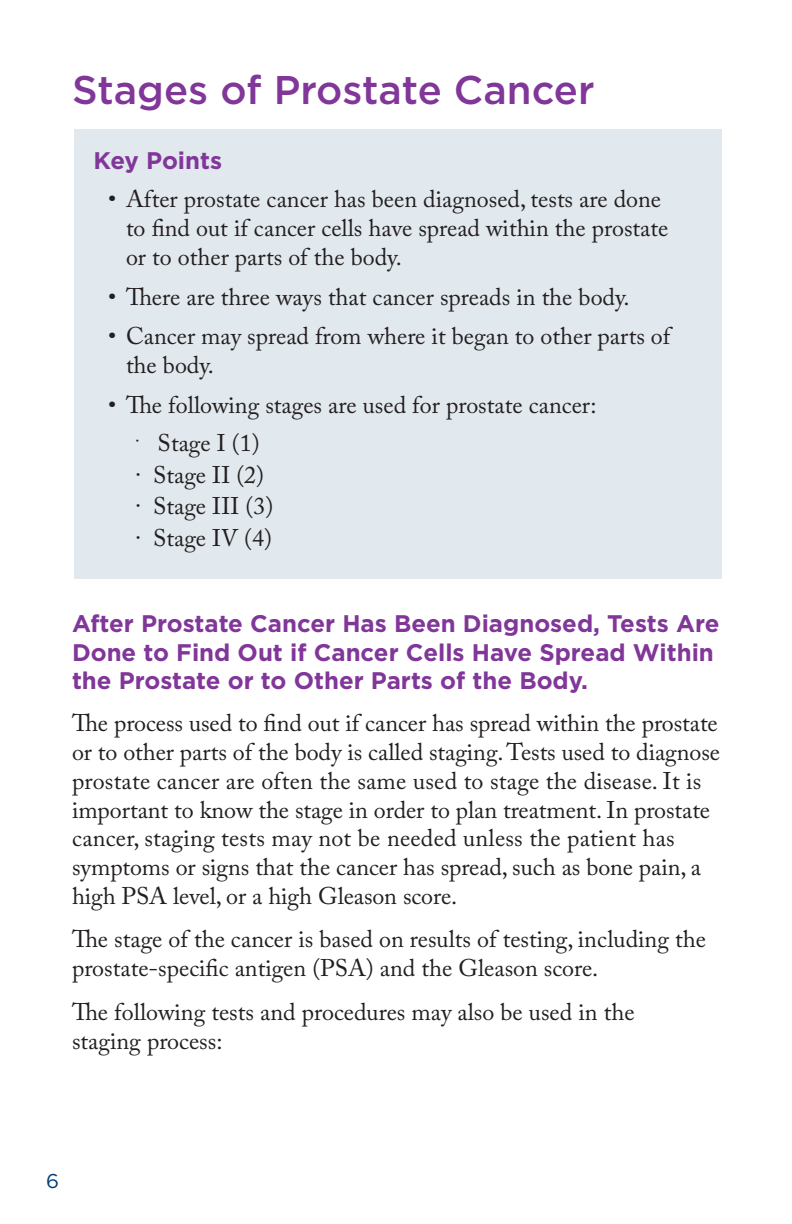
<style>
.page{position:relative;width:792px;height:1224px;background:#fff}
.page>*{position:absolute;margin:0;border:0;box-sizing:border-box;transform-origin:0 0}
.Header_1__Purple{font:500 40px "Gotham";color:#813699}
.Body_Copy{font:24px/28.8px "Adobe Caslon Pro";color:#231f20}
.Header_2__Purple{font:700 24px/28.8px "Gotham";color:#813699}
.t1{font:20px "Gotham";color:#003d71}
</style>
<div class="page">
<div style="left:74px;top:130px;width:648px;height:449px;background:#e1e8ee"></div>
<p class="Header_1__Purple" style="left:72px;top:64px;width:524px">Stages of Prostate Cancer</p>
<p class="Header_2__Purple" style="left:94px;top:146px;width:130px">Key Points</p>
<p class="Body_Copy" style="left:126px;top:184px;width:544px;text-indent:-18px">• After prostate cancer has been diagnosed, tests are done to find out if cancer cells have spread within the prostate or to other parts of the body.</p>
<p class="Body_Copy" style="left:108px;top:282px;width:523px">• There are three ways that cancer spreads in the body.</p>
<p class="Body_Copy" style="left:126px;top:322px;width:546px;text-indent:-18px">• Cancer may spread from where it began to other parts of the body.</p>
<p class="Body_Copy" style="left:108px;top:391px;width:490px">• The following stages are used for prostate cancer:</p>
<p class="Body_Copy" style="left:135px;top:428px;width:126px"><sup>∙</sup> Stage I (1)</p>
<p class="Body_Copy" style="left:135px;top:460px;width:131px">∙ Stage II (2)</p>
<p class="Body_Copy" style="left:135px;top:492px;width:140px">∙ Stage III (3)</p>
<p class="Body_Copy" style="left:135px;top:523px;width:139px">∙ Stage IV (4)</p>
<p class="Header_2__Purple" style="left:72px;top:609px;width:649px">After Prostate Cancer Has Been Diagnosed, Tests Are<br>Done to Find Out if Cancer Cells Have Spread Within the Prostate or to Other Parts of the Body.</p>
<p class="Body_Copy" style="left:72px;top:708px;width:650px">The process used to find out if cancer has spread within the prostate or to other parts of the body is called staging. Tests used to diagnose prostate cancer are often the same used to stage the disease. It is important to know the stage in order to plan treatment. In prostate cancer, staging tests may not be needed unless the patient has symptoms or signs that the cancer has spread, such as bone pain, a high PSA level, or a high Gleason score.</p>
<p class="Body_Copy" style="left:72px;top:925px;width:635px">The stage of the cancer is based on results of testing, including the prostate-specific antigen (PSA) and the Gleason score.</p>
<p class="Body_Copy" style="left:72px;top:997px;width:564px">The following tests and procedures may also be used in the staging process:</p>
<p class="t1" style="left:46px;top:1168px;width:14px">6</p>
</div>
